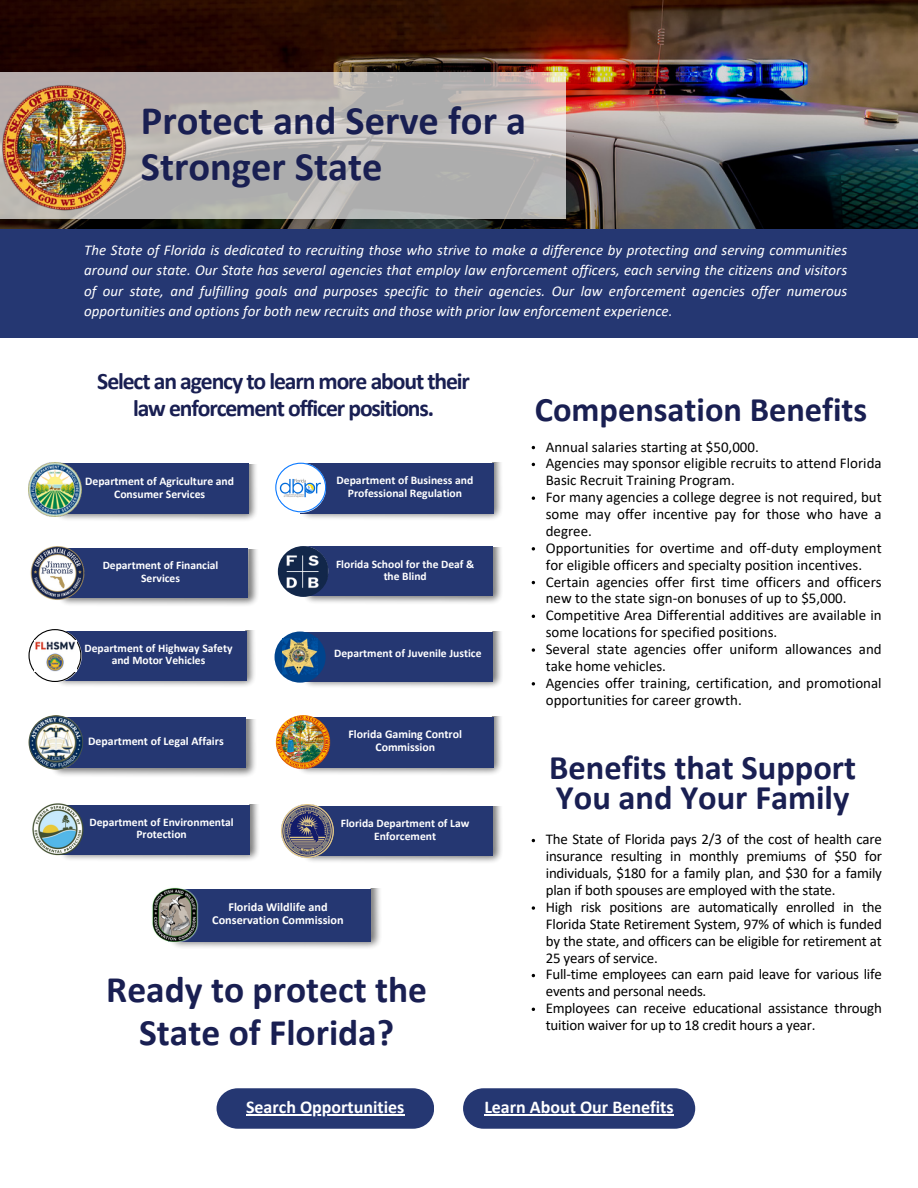
<style>
.page{position:relative;width:918px;height:1188px;background:#fff}
.page>*{position:absolute;margin:0;border:0;box-sizing:border-box;transform-origin:0 0}
.t1{font:700 40.5px/46.2px "Calibri";color:#191f52}
.t2{font:700 37.5px/42.8px "Calibri";color:#191f52;text-align:center}
.t3{font:700 34.5px/30.3px "Calibri";color:#191f52}
.t4{font:700 23.7px/27px "Calibri";letter-spacing:-.045em;color:#191f52;text-align:center}
.t5{font:700 18px "Calibri";color:#fff}
.t6{font:15px/16.8px "Calibri";color:#000}
.t7{font:italic 15px/20.2px "Calibri";color:#fff;text-align:justify}
.t8{font:700 12.15px/13.2px "Calibri";color:#fff;text-align:center}
.t9{font:700 11.85px/12.8px "Calibri";color:#fff;text-align:center}
.t10{font:700 11.7px/12.6px "Calibri";color:#fff;text-align:center}
.t11{font:700 11.55px/12.5px "Calibri";color:#fff;text-align:center}
</style>
<div class="page">
<img style="left:0;top:0;width:918px;height:229px">
<div style="left:0;top:229px;width:918px;height:108px;background:#253772"></div>
<svg style="left:0;top:73px;width:566px;height:146px;background:#bab6b4"></svg>
<img style="left:0;top:84px;width:127px;height:127px">
<img style="left:55px;top:464px;width:201px;height:56px">
<div style="left:55px;top:464px;width:194px;height:50px;background:#253772"></div>
<img style="left:28px;top:463px;width:54px;height:53px">
<img style="left:62px;top:549px;width:196px;height:56px">
<div style="left:57px;top:548px;width:191px;height:50px;background:#253772"></div>
<img style="left:30px;top:546px;width:56px;height:55px">
<img style="left:174px;top:889px;width:206px;height:59px">
<div style="left:169px;top:889px;width:202px;height:52px;background:#253772"></div>
<img style="left:152px;top:887px;width:47px;height:57px">
<img style="left:54px;top:719px;width:201px;height:57px">
<div style="left:50px;top:717px;width:196px;height:51px;background:#253772"></div>
<img style="left:28px;top:715px;width:55px;height:55px;border-radius:50%">
<img style="left:302px;top:807px;width:200px;height:55px">
<div style="left:302px;top:806px;width:191px;height:50px;background:#253772"></div>
<img style="left:281px;top:804px;width:53px;height:53px">
<svg style="left:532px;top:547px;width:3px;height:4px"></svg>
<svg style="left:532px;top:648px;width:3px;height:4px"></svg>
<svg style="left:532px;top:682px;width:3px;height:4px"></svg>
<img style="left:300px;top:463px;width:201px;height:56px">
<div style="left:301px;top:463px;width:193px;height:50px;background:#253772"></div>
<svg style="left:275px;top:463px;width:51px;height:49px"></svg>
<img style="left:280px;top:477px;width:42px;height:21px">
<img style="left:306px;top:547px;width:196px;height:56px">
<div style="left:302px;top:547px;width:191px;height:49px;background:#253772"></div>
<img style="left:278px;top:546px;width:51px;height:51px;border-radius:50%">
<img style="left:59px;top:631px;width:196px;height:55px">
<div style="left:55px;top:631px;width:192px;height:50px;background:#253772"></div>
<svg style="left:28px;top:629px;width:53px;height:53px"></svg>
<img style="left:34px;top:641px;width:42px;height:30px">
<img style="left:306px;top:632px;width:196px;height:55px">
<div style="left:302px;top:632px;width:191px;height:50px;background:#253772"></div>
<div style="left:275px;top:632px;width:51px;height:51px;background:#00448d;border-radius:50%"></div>
<img style="left:283px;top:639px;width:34px;height:35px">
<img style="left:301px;top:717px;width:200px;height:57px">
<div style="left:298px;top:717px;width:196px;height:51px;background:#253772"></div>
<img style="left:276px;top:715px;width:55px;height:55px;border-radius:50%">
<img style="left:64px;top:805px;width:195px;height:55px">
<div style="left:58px;top:805px;width:192px;height:49px;background:#253772"></div>
<img style="left:32px;top:803px;width:56px;height:54px">
<svg style="left:532px;top:906px;width:3px;height:4px"></svg>
<div style="left:463px;top:1088px;width:232px;height:41px;background:#253772;border-radius:20px"></div>
<hr style="left:484px;top:1114px;width:190px;height:1px;background:#fff">
<svg style="left:217px;top:1088px;width:217px;height:41px;background:#34457b"></svg>
<hr style="left:246px;top:1114px;width:159px;height:1px;background:#fff">
<p class="t1" style="left:141px;top:101px;width:387px">Protect and Serve for a<br>Stronger State</p>
<p class="t7" style="left:84px;top:241px;width:765px">The State of Florida is dedicated to recruiting those who strive to make a difference by protecting and serving communities around our state. Our State has several agencies that employ law enforcement officers, each serving the citizens and visitors of our state, and fulfilling goals and purposes specific to their agencies. Our law enforcement agencies offer numerous opportunities and options for both new recruits and those with prior law enforcement experience.</p>
<p class="t4" style="left:97px;top:369px;width:374px">Select an agency to learn more about their law enforcement officer positions.</p>
<p class="t10" style="left:85px;top:476px;width:151px">Department of Agriculture and<br>Consumer Services</p>
<p class="t11" style="left:103px;top:560px;width:117px">Department of Financial<br>Services</p>
<p class="t10" style="left:337px;top:475px;width:138px">Department of Business and<br>Professional Regulation</p>
<p class="t11" style="left:336px;top:559px;width:140px">Florida School for the Deaf &amp; the Blind</p>
<p class="t11" style="left:85px;top:643px;width:149px">Department of Highway Safety and Motor Vehicles</p>
<p class="t11" style="left:334px;top:648px;width:149px">Department of Juvenile Justice</p>
<p class="t9" style="left:88px;top:736px;width:137px">Department of Legal Affairs</p>
<p class="t11" style="left:89px;top:817px;width:146px">Department of Environmental<br>Protection</p>
<p class="t9" style="left:348px;top:729px;width:115px">Florida Gaming Control<br>Commission</p>
<p class="t11" style="left:341px;top:818px;width:130px">Florida Department of Law<br>Enforcement</p>
<p class="t8" style="left:212px;top:901px;width:133px">Florida Wildlife and<br>Conservation Commission</p>
<p class="t2" style="left:106px;top:971px;width:322px">Ready to protect the<br>State of Florida?</p>
<p class="t3" style="left:535px;top:397px;width:334px">Compensation Benefits</p>
<p class="t6" style="left:546px;top:439px;width:214px">Annual salaries starting at $50,000.</p>
<p class="t6" style="left:546px;top:456px;width:337px">Agencies may sponsor eligible recruits to attend Florida<br>Basic Recruit Training Program.</p>
<p class="t6" style="left:546px;top:490px;width:337px;text-align:justify">For many agencies a college degree is not required, but some may offer incentive pay for those who have a degree.</p>
<p class="t6" style="left:546px;top:541px;width:337px">Opportunities for overtime and off-duty employment for eligible officers and specialty position incentives.</p>
<p class="t6" style="left:546px;top:574px;width:337px">Certain agencies offer first time officers and officers new to the state sign-on bonuses of up to $5,000.</p>
<p class="t6" style="left:546px;top:608px;width:337px">Competitive Area Differential additives are available in some locations for specified positions.</p>
<p class="t6" style="left:546px;top:642px;width:337px">Several state agencies offer uniform allowances and take home vehicles.</p>
<p class="t6" style="left:546px;top:676px;width:337px">Agencies offer training, certification, and promotional opportunities for career growth.</p>
<p class="t3" style="left:549px;top:755px;width:308px">Benefits that Support<br>You and Your Family</p>
<p class="t6" style="left:546px;top:832px;width:338px;text-align:justify">The State of Florida pays 2/3 of the cost of health care insurance resulting in monthly premiums of $50 for individuals, $180 for a family plan, and $30 for a family plan if both spouses are employed with the state.</p>
<p class="t6" style="left:546px;top:900px;width:338px;text-align:justify">High risk positions are automatically enrolled in the Florida State Retirement System, 97% of which is funded by the state, and officers can be eligible for retirement at 25 years of service.</p>
<p class="t6" style="left:546px;top:967px;width:338px">Full-time employees can earn paid leave for various life events and personal needs.</p>
<p class="t6" style="left:546px;top:1001px;width:338px">Employees can receive educational assistance through tuition waiver for up to 18 credit hours a year.</p>
<p class="t5" style="left:246px;top:1100px;width:160px">Search Opportunities</p>
<p class="t5" style="left:484px;top:1100px;width:191px">Learn About Our Benefits</p>
</div>
